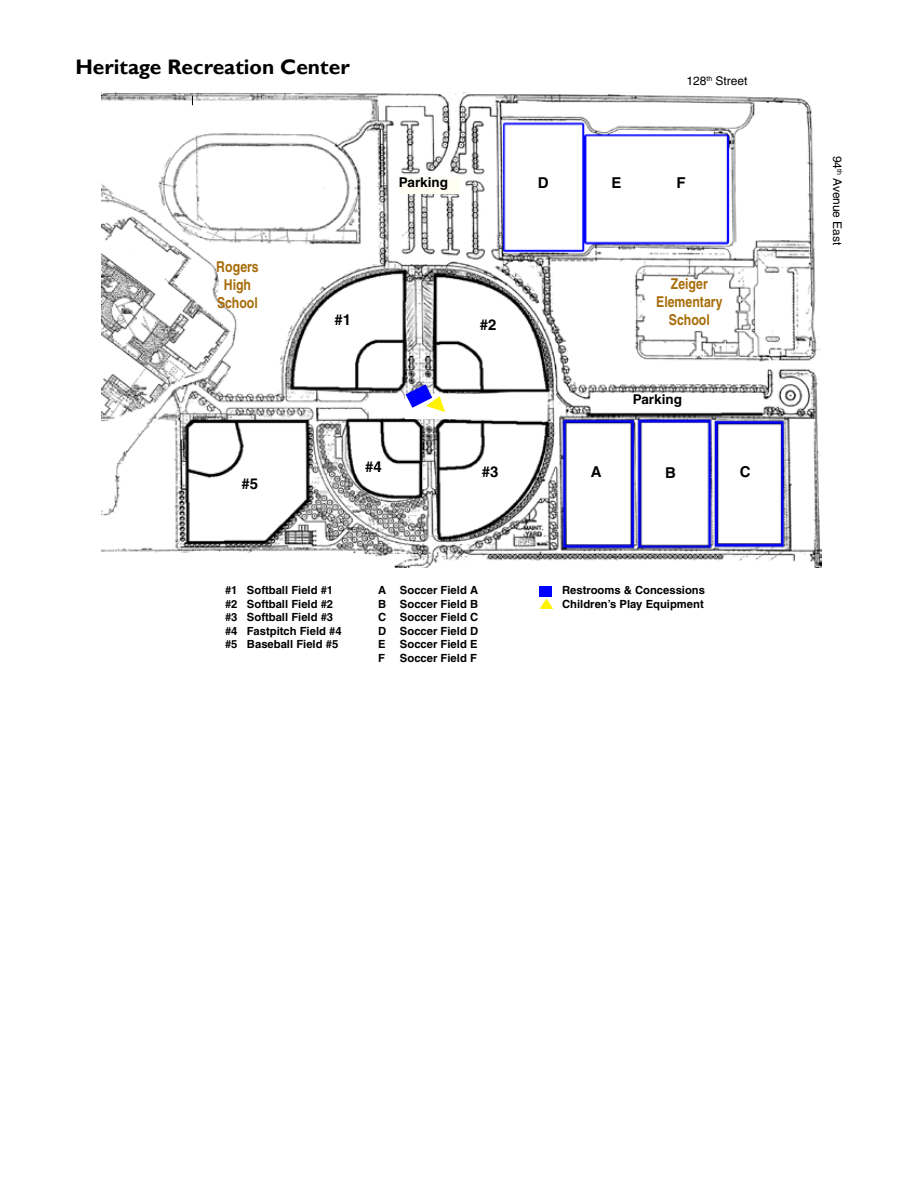
<style>
.page{position:relative;width:918px;height:1188px;background:#fff}
.page>*{position:absolute;margin:0;border:0;box-sizing:border-box;transform-origin:0 0}
.t1{font:700 21px "Gill Sans";color:#000}
.t2{font:700 condensed 15px/18px "Helvetica";color:#a86d0a;text-align:center}
.t3{font:700 15px "Helvetica";color:#000}
.t4{font:700 13.5px "Helvetica";color:#000}
.t5{font:12px "Helvetica";color:#000}
.t6{font:700 11.25px/13.5px "Helvetica";color:#000}
</style>
<div class="page">
<div style="left:539px;top:586px;width:13px;height:10px;background:#00f"></div>
<svg style="left:539px;top:598px;width:15px;height:11px"></svg>
<img style="left:102px;top:93px;width:720px;height:474px">
<div style="left:405px;top:393px;width:51px;height:26px;background:#fff"></div>
<svg style="left:406px;top:384px;width:45px;height:29px"></svg>
<div style="left:399px;top:177px;width:61px;height:17px;background:#fffef2"></div>
<div style="left:458px;top:396px;width:86px;height:22px;background:#fff"></div>
<h1 class="t1" style="left:75px;top:54px;width:276px">Heritage Recreation Center</h1>
<h2 class="t2" style="left:216px;top:258px;width:44px">Rogers<br>High<br>School</h2>
<p class="t4" style="left:399px;top:174px;width:51px">Parking</p>
<h2 class="t3" style="left:241px;top:474px;width:18px">#5</h2>
<h2 class="t3" style="left:335px;top:311px;width:18px">#1</h2>
<h2 class="t3" style="left:480px;top:316px;width:18px">#2</h2>
<h2 class="t3" style="left:365px;top:458px;width:18px">#4</h2>
<h2 class="t3" style="left:482px;top:463px;width:18px">#3</h2>
<p class="t6" style="left:225px;top:583px;width:118px">#1 Softball Field #1 #2 Softball Field #2 #3 Softball Field #3 #4 Fastpitch Field #4 #5 Baseball Field #5</p>
<p class="t6" style="left:378px;top:583px;width:102px;text-align:justify">A Soccer Field A B Soccer Field B C Soccer Field C D Soccer Field D E</p>
<p class="t6" style="left:400px;top:637px;width:79px">Soccer Field E</p>
<p class="t6" style="left:378px;top:651px;width:8px">F</p>
<p class="t6" style="left:400px;top:651px;width:78px">Soccer Field F</p>
<p class="t5" style="left:686px;top:73px;width:63px">128<sup>th</sup> Street</p>
<h2 class="t3" style="left:538px;top:173px;width:12px">D</h2>
<h2 class="t3" style="left:612px;top:174px;width:12px">E</h2>
<h2 class="t3" style="left:677px;top:174px;width:11px">F</h2>
<h2 class="t2" style="left:656px;top:274px;width:68px">Zeiger<br>Elementary<br>School</h2>
<p class="t4" style="left:633px;top:391px;width:51px">Parking</p>
<h2 class="t3" style="left:591px;top:463px;width:12px">A</h2>
<h2 class="t3" style="left:665px;top:464px;width:12px">B</h2>
<h2 class="t3" style="left:740px;top:463px;width:12px">C</h2>
<p class="t6" style="left:562px;top:583px;width:144px">Restrooms &amp; Concessions<br>Children’s Play Equipment</p>
<p class="t5" style="left:844px;top:156px;width:91px;rotate:90deg">94<sup>th</sup> Avenue East</p>
</div>
